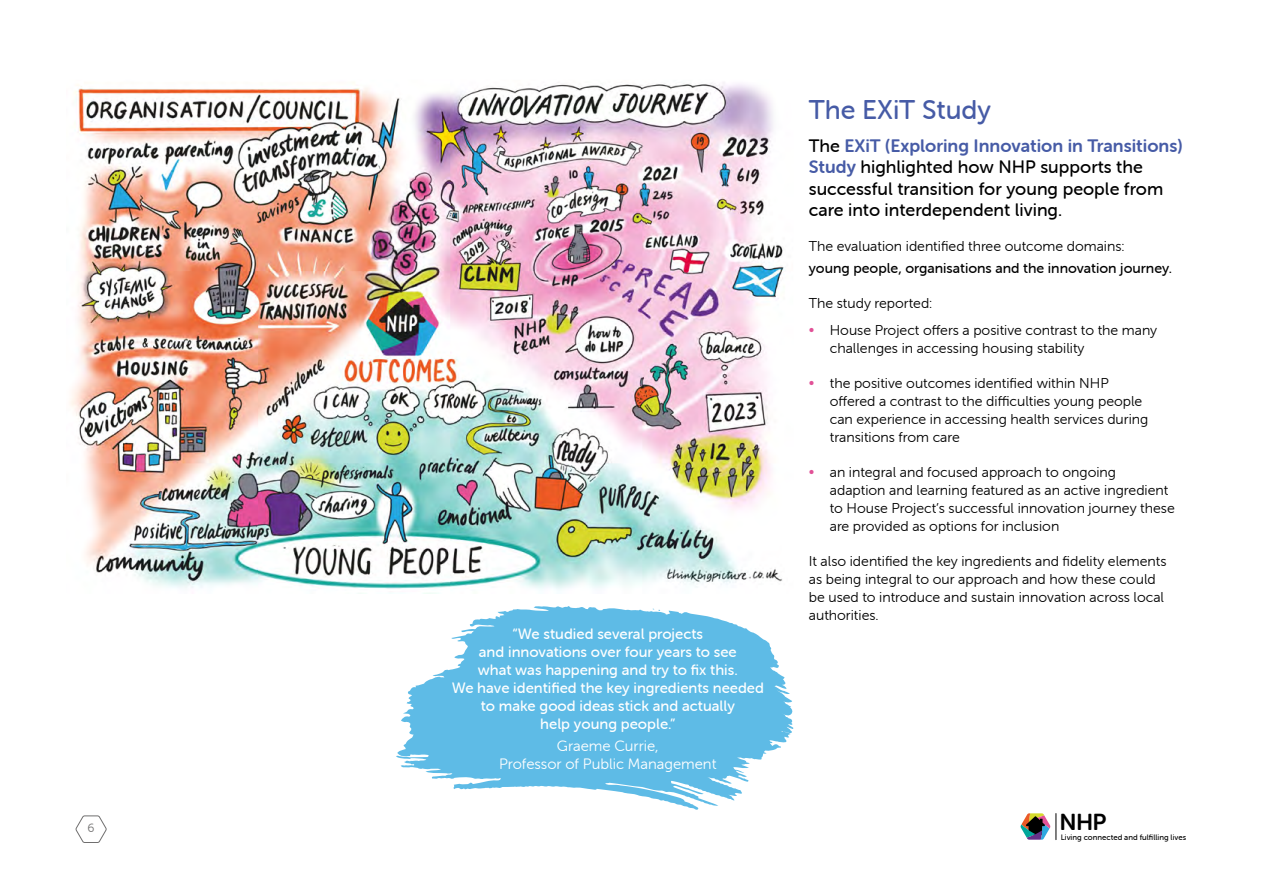
<style>
.page{position:relative;width:1263px;height:893px;background:#fff}
.page>*{position:absolute;margin:0;border:0;box-sizing:border-box;transform-origin:0 0}
.t1{font:27px "Museo Sans Rounded 500";color:#465ba6}
.t2{font:23.1px "Museo Sans Rounded 700";color:#000}
.t3{font:18px/21px "Museo Sans Rounded 500";color:#000}
.t4{font:18px "Museo Sans Rounded 700";color:#465ba6}
.t5{font:15px/18px "Museo Sans Rounded 500";color:#fff;text-align:center}
.t6{font:15px/18px "Museo Sans Rounded 300";color:#fff;text-align:center}
.t7{font:14.25px/18px "Museo Sans Rounded 300";color:#000}
.t8{font:14.25px "Museo Sans Rounded 500";color:#000}
.t9{font:12px "Museo Sans Rounded 300";color:#706f6f}
.t10{font:7.95px "Museo Sans Rounded 500";color:#000}
.s1{font-family:"Museo Sans Rounded 500";color:#000}
.s2{font-family:"Museo Sans Rounded 700";color:#465ba6}
.s3{color:#e15197}
</style>
<div class="page">
<svg style="left:76px;top:816px;width:31px;height:27px"></svg>
<svg style="left:1056px;top:813px;width:1px;height:27px"></svg>
<svg style="left:1020px;top:813px;width:30px;height:27px"></svg>
<img style="left:70px;top:82px;width:714px;height:512px">
<svg style="left:393px;top:580px;width:401px;height:230px;fill:#5ebbe6"></svg>
<svg style="left:653px;top:608px;width:7px;height:3px"></svg>
<h1 class="t1" style="left:809px;top:95px;width:184px">The EXiT Study</h1>
<p class="t4" style="left:809px;top:136px;width:375px"><span class="s1">The</span> EXiT (Exploring Innovation in Transitions)</p>
<p class="t3" style="left:809px;top:157px;width:356px"><span class="s2">Study</span> highlighted how NHP supports the successful transition for young people from care into interdependent living.</p>
<p class="t5" style="left:452px;top:625px;width:314px">“We studied several projects<br>and innovations over four years to see<br>what was happening and try to fix this.<br>We have identified the key ingredients needed to make good ideas stick and actually<br>help young people.”</p>
<p class="t6" style="left:499px;top:737px;width:219px">Graeme Currie,<br>Professor of Public Management</p>
<p class="t7" style="left:809px;top:237px;width:317px">The evaluation identified three outcome domains:</p>
<p class="t8" style="left:809px;top:261px;width:365px">young people, organisations and the innovation journey.</p>
<p class="t7" style="left:809px;top:294px;width:125px">The study reported:</p>
<p class="t7" style="left:830px;top:321px;width:329px;text-indent:-21px"><span class="s3">•</span> House Project offers a positive contrast to the many challenges in accessing housing stability</p>
<p class="t7" style="left:830px;top:374px;width:320px;text-indent:-21px"><span class="s3">•</span> the positive outcomes identified within NHP offered a contrast to the difficulties young people can experience in accessing health services during transitions from care</p>
<p class="t7" style="left:830px;top:463px;width:346px;text-indent:-21px"><span class="s3">•</span> an integral and focused approach to ongoing adaption and learning featured as an active ingredient to House Project’s successful innovation journey these are provided as options for inclusion</p>
<p class="t7" style="left:809px;top:552px;width:359px">It also identified the key ingredients and fidelity elements as being integral to our approach and how these could be used to introduce and sustain innovation across local authorities.</p>
<p class="t9" style="left:88px;top:822px;width:9px">6</p>
<h2 class="t2" style="left:1059px;top:809px;width:49px">NHP</h2>
<p class="t10" style="left:1061px;top:833px;width:127px">Living connected and fulfilling lives</p>
</div>
